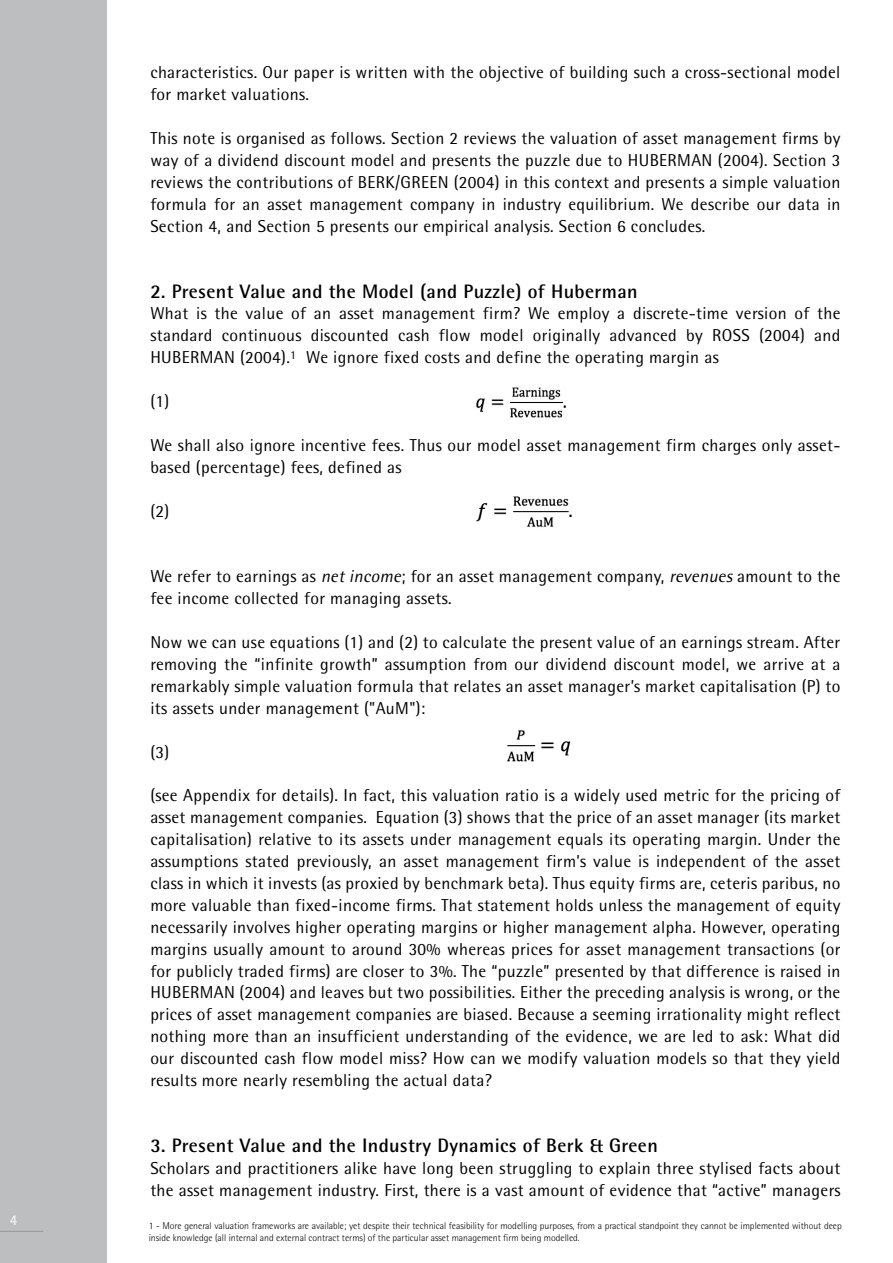
<style>
.page{position:relative;width:893px;height:1263px;background:#fff}
.page>*{position:absolute;margin:0;border:0;box-sizing:border-box;transform-origin:0 0}
.t1{font:700 19.5px "Rotis Semi Sans";letter-spacing:.02em;color:#000}
.t2{font:17.25px/21.9px "Rotis Semi Sans";letter-spacing:.02em;color:#000}
.t3{font:15px "Rotis Semi Sans";color:#fff}
.t4{font:300 9.75px/12px "Rotis Semi Sans";color:#000}
.s1{font-style:italic}
</style>
<div class="page">
<div style="left:0;top:0;width:106px;height:1263px;background:#bcbec0"></div>
<hr style="left:0;top:1231px;width:43px;height:1px;background:#939598">
<img style="left:476px;top:387px;width:90px;height:31px">
<img style="left:476px;top:496px;width:96px;height:31px">
<img style="left:507px;top:730px;width:64px;height:32px">
<hr style="left:892px;top:0;width:1px;height:1263px;background:#bcbec0">
<p class="t3" style="left:10px;top:1211px;width:9px">4</p>
<p class="t2" style="left:150px;top:62px;width:692px">characteristics. Our paper is written with the objective of building such a cross-sectional model for market valuations.</p>
<p class="t2" style="left:150px;top:127px;width:692px;text-align:justify">This note is organised as follows. Section 2 reviews the valuation of asset management firms by way of a dividend discount model and presents the puzzle due to HUBERMAN (2004). Section 3 reviews the contributions of BERK/GREEN (2004) in this context and presents a simple valuation formula for an asset management company in industry equilibrium. We describe our data in Section 4, and Section 5 presents our empirical analysis. Section 6 concludes.</p>
<p class="t1" style="left:150px;top:279px;width:489px">2. Present Value and the Model (and Puzzle) of Huberman</p>
<p class="t2" style="left:150px;top:302px;width:692px;text-align:justify">What is the value of an asset management firm? We employ a discrete-time version of the standard continuous discounted cash flow model originally advanced by ROSS (2004) and HUBERMAN (2004).<sup>1</sup> We ignore fixed costs and define the operating margin as</p>
<p class="t2" style="left:150px;top:390px;width:20px">(1)</p>
<p class="t2" style="left:150px;top:434px;width:692px">We shall also ignore incentive fees. Thus our model asset management firm charges only asset&shy;based (percentage) fees, defined as</p>
<p class="t2" style="left:150px;top:500px;width:20px">(2)</p>
<p class="t2" style="left:150px;top:565px;width:692px">We refer to earnings as <span class="s1">net income</span>; for an asset management company, <span class="s1">revenues</span> amount to the fee income collected for managing assets.</p>
<p class="t2" style="left:150px;top:631px;width:692px;text-align:justify">Now we can use equations (1) and (2) to calculate the present value of an earnings stream. After removing the “infinite growth” assumption from our dividend discount model, we arrive at a remarkably simple valuation formula that relates an asset manager’s market capitalisation (P) to its assets under management ("AuM"):</p>
<p class="t2" style="left:150px;top:740px;width:20px">(3)</p>
<p class="t2" style="left:150px;top:784px;width:692px;text-align:justify">(see Appendix for details). In fact, this valuation ratio is a widely used metric for the pricing of asset management companies. Equation (3) shows that the price of an asset manager (its market capitalisation) relative to its assets under management equals its operating margin. Under the assumptions stated previously, an asset management firm’s value is independent of the asset class in which it invests (as proxied by benchmark beta). Thus equity firms are, ceteris paribus, no more valuable than fixed-income firms. That statement holds unless the management of equity necessarily involves higher operating margins or higher management alpha. However, operating margins usually amount to around 30% whereas prices for asset management transactions (or for publicly traded firms) are closer to 3%. The “puzzle” presented by that difference is raised in HUBERMAN (2004) and leaves but two possibilities. Either the preceding analysis is wrong, or the prices of asset management companies are biased. Because a seeming irrationality might reflect nothing more than an insufficient understanding of the evidence, we are led to ask: What did our discounted cash flow model miss? How can we modify valuation models so that they yield results more nearly resembling the actual data?</p>
<p class="t1" style="left:150px;top:1133px;width:509px">3. Present Value and the Industry Dynamics of Berk &amp; Green</p>
<p class="t2" style="left:150px;top:1157px;width:692px">Scholars and practitioners alike have long been struggling to explain three stylised facts about the asset management industry. First, there is a vast amount of evidence that “active” managers</p>
<p class="t4" style="left:149px;top:1220px;width:694px">1 - More general valuation frameworks are available; yet despite their technical feasibility for modelling purposes, from a practical standpoint they cannot be implemented without deep inside knowledge (all internal and external contract terms) of the particular asset management firm being modelled.</p>
</div>
